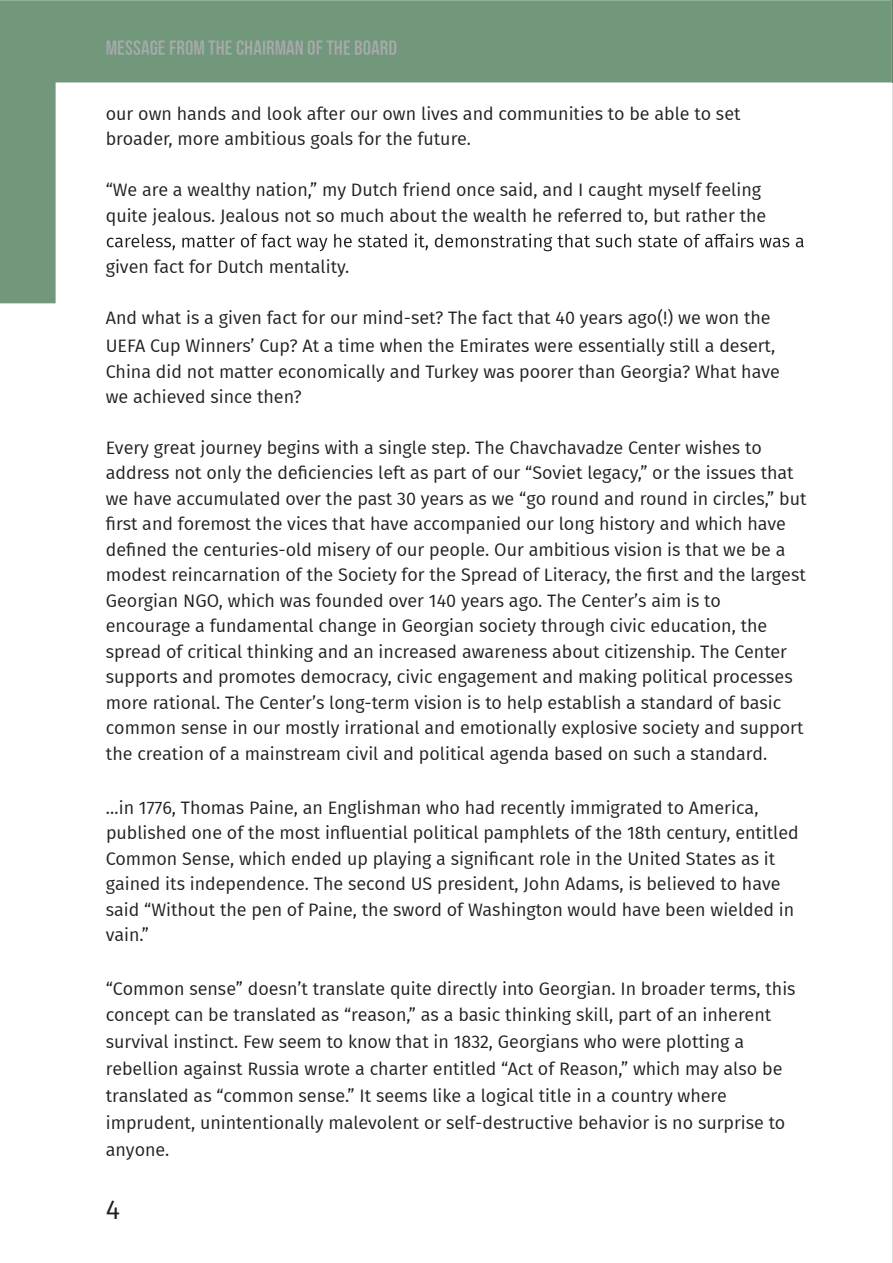
<style>
.page{position:relative;width:893px;height:1263px;background:#fff}
.page>*{position:absolute;margin:0;border:0;box-sizing:border-box;transform-origin:0 0}
.t1{font:27px "Fira GO";color:#221f20}
.t2{font:700 21px "GL Kirovi";color:#a8aaac}
.t3{font:18px/25.5px "Fira GO";color:#221f20}
</style>
<div class="page">
<svg style="left:0;top:0;width:892px;height:303px"></svg>
<svg style="left:892px;top:0;width:1px;height:1263px"></svg>
<p class="t2" style="left:106px;top:36px;width:293px">MESSAGE FROM THE CHAIRMAN OF THE BOARD</p>
<p class="t3" style="left:106px;top:101px;width:636px">our own hands and look after our own lives and communities to be able to set broader, more ambitious goals for the future.</p>
<p class="t3" style="left:106px;top:177px;width:662px">“We are a wealthy nation,” my Dutch friend once said, and I caught myself feeling quite jealous. Jealous not so much about the wealth he referred to, but rather the</p>
<p class="t3" style="left:106px;top:254px;width:245px">given fact for Dutch mentality.</p>
<p class="t3" style="left:106px;top:303px;width:671px;line-height:28.5px">And what is a given fact for our mind-set? The fact that 40 years ago(!) we won the<br>UEFA Cup Winners’ Cup? At a time when the Emirates were essentially still a desert,</p>
<p class="t3" style="left:106px;top:359px;width:676px">China did not matter economically and Turkey was poorer than Georgia? What have we achieved since then?</p>
<p class="t3" style="left:106px;top:435px;width:702px">Every great journey begins with a single step. The Chavchavadze Center wishes to address not only the deficiencies left as part of our “Soviet legacy,” or the issues that we have accumulated over the past 30 years as we “go round and round in circles,” but first and foremost the vices that have accompanied our long history and which have defined the centuries-old misery of our people. Our ambitious vision is that we be a modest reincarnation of the Society for the Spread of Literacy, the first and the largest Georgian NGO, which was founded over 140 years ago. The Center’s aim is to encourage a fundamental change in Georgian society through civic education, the spread of critical thinking and an increased awareness about citizenship. The Center supports and promotes democracy, civic engagement and making political processes more rational. The Center’s long-term vision is to help establish a standard of basic common sense in our mostly irrational and emotionally explosive society and support the creation of a mainstream civil and political agenda based on such a standard.</p>
<p class="t3" style="left:106px;top:795px;width:695px">…in 1776, Thomas Paine, an Englishman who had recently immigrated to America, published one of the most influential political pamphlets of the 18th century, entitled Common Sense, which ended up playing a significant role in the United States as it gained its independence. The second US president, John Adams, is believed to have said “Without the pen of Paine, the sword of Washington would have been wielded in vain.”</p>
<p class="t3" style="left:106px;top:976px;width:691px;line-height:26.7px">“Common sense” doesn’t translate quite directly into Georgian. In broader terms, this concept can be translated as “reason,” as a basic thinking skill, part of an inherent survival instinct. Few seem to know that in 1832, Georgians who were plotting a rebellion against Russia wrote a charter entitled “Act of Reason,” which may also be translated as “common sense.” It seems like a logical title in a country where imprudent, unintentionally malevolent or self-destructive behavior is no surprise to anyone.</p>
<h1 class="t1" style="left:106px;top:1194px;width:16px">4</h1>
</div>
